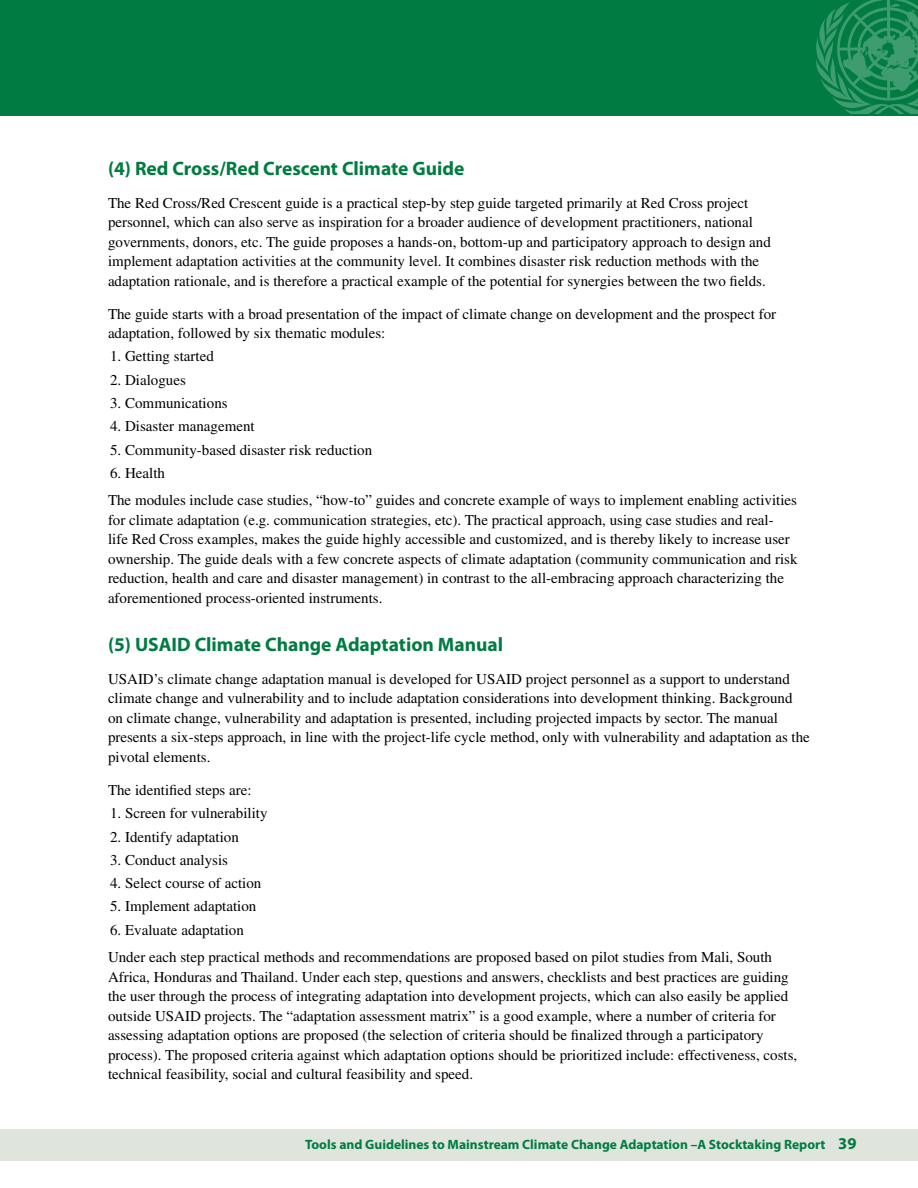
<style>
.page{position:relative;width:918px;height:1188px;background:#fff}
.page>*{position:absolute;margin:0;border:0;box-sizing:border-box;transform-origin:0 0}
.t1{font:700 19.5px "Myriad Pro";color:#007c42}
.t2{font:15px/19.5px "Times";color:#000}
.t3{font:700 13.5px "Myriad Pro";color:#007c42}
.s1{font-size:16.5px}
</style>
<div class="page">
<div style="left:0;top:1130px;width:918px;height:31px;background:#dfe5dd"></div>
<div style="left:0;top:0;width:918px;height:115px;background:#007c42"></div>
<svg style="left:816px;top:0;width:102px;height:114px"></svg>
<h1 class="t1" style="left:108px;top:155px;width:358px">(4) Red Cross/Red Crescent Climate Guide</h1>
<p class="t2" style="left:108px;top:193px;width:664px">The Red Cross/Red Crescent guide is a practical step-by step guide targeted primarily at Red Cross project personnel, which can also serve as inspiration for a broader audience of development practitioners, national governments, donors, etc. The guide proposes a hands-on, bottom-up and participatory approach to design and implement adaptation activities at the community level. It combines disaster risk reduction methods with the adaptation rationale, and is therefore a practical example of the potential for synergies between the two fields.</p>
<p class="t2" style="left:108px;top:304px;width:670px">The guide starts with a broad presentation of the impact of climate change on development and the prospect for adaptation, followed by six thematic modules:</p>
<p class="t2" style="left:110px;top:347px;width:105px">1. Getting started</p>
<p class="t2" style="left:110px;top:370px;width:77px">2. Dialogues</p>
<p class="t2" style="left:110px;top:393px;width:119px">3. Communications</p>
<p class="t2" style="left:110px;top:416px;width:146px">4. Disaster management</p>
<p class="t2" style="left:110px;top:440px;width:264px">5. Community-based disaster risk reduction</p>
<p class="t2" style="left:108px;top:459px;width:691px;line-height:27.6px">6. Health<br>The modules include case studies, “how-to” guides and concrete example of ways to implement enabling activities</p>
<p class="t2" style="left:108px;top:510px;width:691px">for climate adaptation (e.g. communication strategies, etc). The practical approach, using case studies and real-<br>life Red Cross examples, makes the guide highly accessible and customized, and is thereby likely to increase user ownership. The guide deals with a few concrete aspects of climate adaptation (community communication and risk reduction, health and care and disaster management) in contrast to the all-embracing approach characterizing the aforementioned process-oriented instruments.</p>
<h1 class="t1" style="left:108px;top:632px;width:63px">(5) USAID</h1>
<h1 class="t1" style="left:195px;top:632px;width:310px">Climate Change Adaptation Manual</h1>
<p class="t2" style="left:108px;top:669px;width:703px">USAID’s climate change adaptation manual is developed for USAID project personnel as a support to understand climate change and vulnerability and to include adaptation considerations into development thinking. Background on climate change, vulnerability and adaptation is presented, including projected impacts by sector. The manual presents a six-steps approach, in line with the project-life cycle method, only with vulnerability and adaptation as the pivotal elements.</p>
<p class="t2" style="left:108px;top:780px;width:145px">The identified steps are:</p>
<p class="t2" style="left:110px;top:803px;width:159px">1. Screen for vulnerability</p>
<p class="t2" style="left:110px;top:827px;width:130px">2. Identify adaptation</p>
<p class="t2" style="left:110px;top:850px;width:119px">3. Conduct analysis</p>
<p class="t2" style="left:110px;top:873px;width:153px">4. Select course of action</p>
<p class="t2" style="left:110px;top:897px;width:148px">5. Implement adaptation</p>
<p class="t2" style="left:108px;top:916px;width:666px;line-height:27.6px">6. Evaluate adaptation<br>Under each step practical methods and recommendations are proposed based on pilot studies from Mali, South</p>
<p class="t2" style="left:108px;top:967px;width:691px">Africa, Honduras and Thailand. Under each step, questions and answers, checklists and best practices are guiding the user through the process of integrating adaptation into development projects, which can also easily be applied outside USAID projects. The “adaptation assessment matrix” is a good example, where a number of criteria for assessing adaptation options are proposed (the selection of criteria should be finalized through a participatory process). The proposed criteria against which adaptation options should be prioritized include: effectiveness, costs, technical feasibility, social and cultural feasibility and speed.</p>
<p class="t3" style="left:305px;top:1136px;width:553px">Tools and Guidelines to Mainstream Climate Change Adaptation –A Stocktaking Report <span class="s1">39</span></p>
</div>
